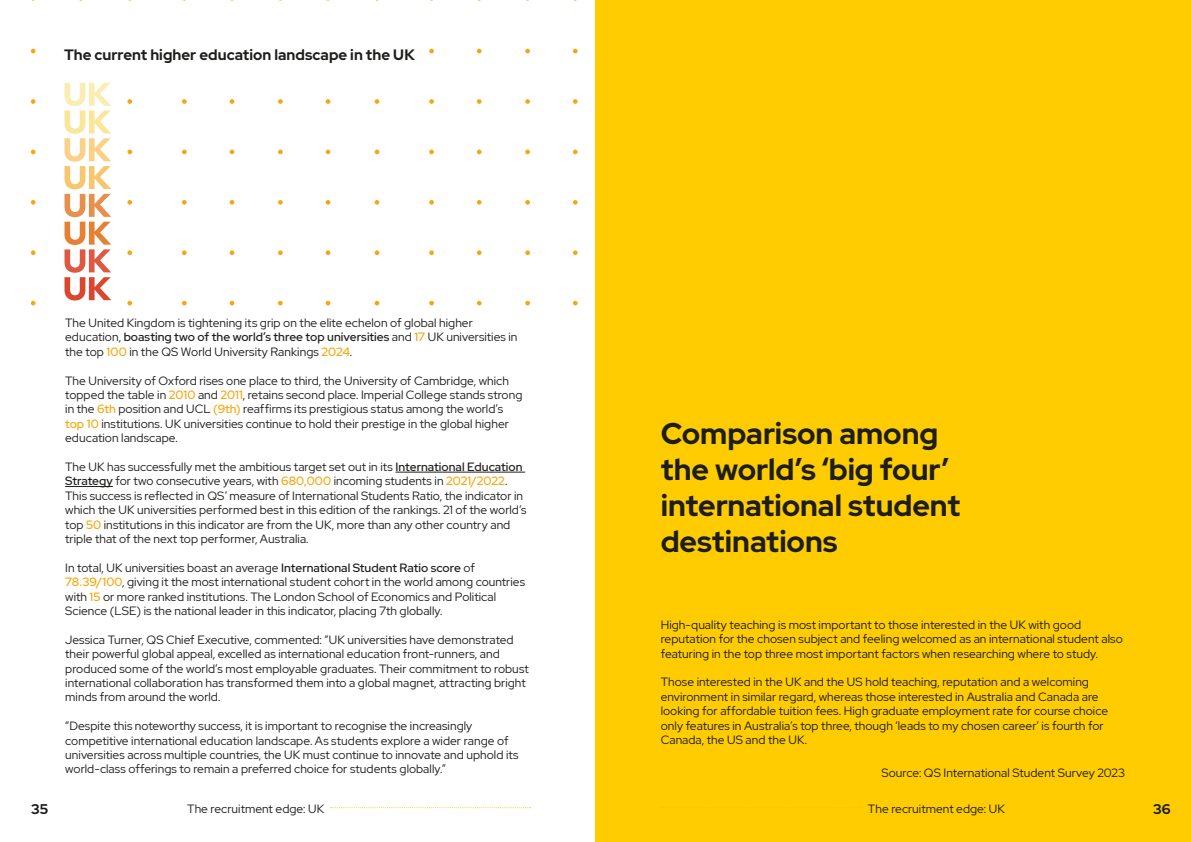
<style>
.page{position:relative;width:1191px;height:842px;background:#fff}
.page>*{position:absolute;margin:0;border:0;box-sizing:border-box;transform-origin:0 0}
.t1{font:700 30px/36px "Red Hat Display";color:#1d1d1b}
.t2{font:700 15px "Red Hat Display";color:#1d1d1b}
.t3{font:700 14px "Red Hat Display";color:#1c1c1c}
.t4{font:700 14px "Red Hat Display";color:#1d1d1b}
.t5{font:12px/14.4px "Red Hat Display";letter-spacing:.005em;color:#1d1d1b}
.s1{font-weight:500}
.s2{font-weight:500;color:#f7a70f}
.s3{font-weight:500;color:#1e1e1c}
</style>
<div class="page">
<div style="left:595px;top:0;width:596px;height:842px;background:#fecc01"></div>
<svg style="left:331px;top:807px;width:200px;height:1px"></svg>
<hr style="left:395px;top:472px;width:130px;height:1px;background:#1e1e1c">
<hr style="left:65px;top:486px;width:48px;height:1px;background:#1e1e1c">
<svg style="left:127px;top:150px;width:5px;height:4px"></svg>
<svg style="left:127px;top:200px;width:5px;height:5px"></svg>
<svg style="left:31px;top:150px;width:4px;height:4px"></svg>
<svg style="left:31px;top:200px;width:4px;height:5px"></svg>
<svg style="left:127px;top:99px;width:5px;height:5px"></svg>
<svg style="left:31px;top:49px;width:4px;height:4px"></svg>
<svg style="left:31px;top:99px;width:4px;height:5px"></svg>
<svg style="left:127px;top:250px;width:5px;height:5px"></svg>
<svg style="left:127px;top:301px;width:5px;height:4px"></svg>
<svg style="left:31px;top:250px;width:4px;height:5px"></svg>
<svg style="left:31px;top:301px;width:4px;height:4px"></svg>
<svg style="left:375px;top:150px;width:4px;height:4px"></svg>
<svg style="left:375px;top:200px;width:4px;height:5px"></svg>
<svg style="left:326px;top:150px;width:4px;height:4px"></svg>
<svg style="left:326px;top:200px;width:4px;height:5px"></svg>
<svg style="left:278px;top:150px;width:5px;height:4px"></svg>
<svg style="left:278px;top:200px;width:5px;height:5px"></svg>
<svg style="left:230px;top:150px;width:4px;height:4px"></svg>
<svg style="left:230px;top:200px;width:4px;height:5px"></svg>
<svg style="left:182px;top:150px;width:5px;height:4px"></svg>
<svg style="left:182px;top:200px;width:5px;height:5px"></svg>
<svg style="left:375px;top:99px;width:4px;height:5px"></svg>
<svg style="left:326px;top:99px;width:4px;height:5px"></svg>
<svg style="left:278px;top:99px;width:5px;height:5px"></svg>
<svg style="left:230px;top:99px;width:4px;height:5px"></svg>
<svg style="left:182px;top:99px;width:5px;height:5px"></svg>
<svg style="left:375px;top:250px;width:4px;height:5px"></svg>
<svg style="left:375px;top:301px;width:4px;height:4px"></svg>
<svg style="left:326px;top:250px;width:4px;height:5px"></svg>
<svg style="left:326px;top:301px;width:4px;height:4px"></svg>
<svg style="left:278px;top:250px;width:5px;height:5px"></svg>
<svg style="left:278px;top:301px;width:5px;height:4px"></svg>
<svg style="left:230px;top:250px;width:4px;height:5px"></svg>
<svg style="left:230px;top:301px;width:4px;height:4px"></svg>
<svg style="left:182px;top:250px;width:5px;height:5px"></svg>
<svg style="left:182px;top:301px;width:5px;height:4px"></svg>
<svg style="left:573px;top:150px;width:4px;height:4px"></svg>
<svg style="left:573px;top:200px;width:4px;height:5px"></svg>
<svg style="left:525px;top:150px;width:5px;height:4px"></svg>
<svg style="left:525px;top:200px;width:5px;height:5px"></svg>
<svg style="left:477px;top:150px;width:4px;height:4px"></svg>
<svg style="left:477px;top:200px;width:4px;height:5px"></svg>
<svg style="left:429px;top:150px;width:5px;height:4px"></svg>
<svg style="left:429px;top:200px;width:5px;height:5px"></svg>
<svg style="left:573px;top:49px;width:4px;height:4px"></svg>
<svg style="left:573px;top:99px;width:4px;height:5px"></svg>
<svg style="left:525px;top:49px;width:5px;height:4px"></svg>
<svg style="left:525px;top:99px;width:5px;height:5px"></svg>
<svg style="left:477px;top:49px;width:4px;height:4px"></svg>
<svg style="left:477px;top:99px;width:4px;height:5px"></svg>
<svg style="left:429px;top:49px;width:5px;height:4px"></svg>
<svg style="left:429px;top:99px;width:5px;height:5px"></svg>
<svg style="left:573px;top:250px;width:4px;height:5px"></svg>
<svg style="left:573px;top:301px;width:4px;height:4px"></svg>
<svg style="left:525px;top:250px;width:5px;height:5px"></svg>
<svg style="left:525px;top:301px;width:5px;height:4px"></svg>
<svg style="left:477px;top:250px;width:4px;height:5px"></svg>
<svg style="left:477px;top:301px;width:4px;height:4px"></svg>
<svg style="left:429px;top:250px;width:5px;height:5px"></svg>
<svg style="left:429px;top:301px;width:5px;height:4px"></svg>
<svg style="left:64px;top:83px;width:47px;height:217px"></svg>
<p class="t2" style="left:64px;top:45px;width:352px">The current higher education landscape in the UK</p>
<p class="t5" style="left:65px;top:315px;width:454px">The United Kingdom is tightening its grip on the elite echelon of global higher education, <span class="s1">boasting two of the world’s three top universities</span> and <span class="s2">17</span> UK universities in the top <span class="s2">100</span> in the QS World University Rankings <span class="s2">2024</span>.</p>
<p class="t5" style="left:65px;top:373px;width:459px">The University of Oxford rises one place to third, the University of Cambridge, which topped the table in <span class="s2">2010</span> and <span class="s2">2011</span>, retains second place. Imperial College stands strong in the <span class="s2">6th</span> position and UCL <span class="s2">(9th)</span> reaffirms its prestigious status among the world’s <span class="s2">top 10</span> institutions. UK universities continue to hold their prestige in the global higher education landscape.</p>
<p class="t5" style="left:65px;top:459px;width:463px">The UK has successfully met the ambitious target set out in its <span class="s3">International Education Strategy</span> for two consecutive years, with <span class="s2">680,000</span> incoming students in <span class="s2">2021/2022</span>.<br>This success is reflected in QS’ measure of International Students Ratio, the indicator in which the UK universities performed best in this edition of the rankings. 21 of the world’s top <span class="s2">50</span> institutions in this indicator are from the UK, more than any other country and triple that of the next top performer, Australia.</p>
<p class="t5" style="left:65px;top:560px;width:461px">In total, UK universities boast an average <span class="s1">International Student Ratio score</span> of <span class="s2">78.39/100</span>, giving it the most international student cohort in the world among countries with <span class="s2">15</span> or more ranked institutions. The London School of Economics and Political Science (LSE) is the national leader in this indicator, placing 7th globally.</p>
<p class="t5" style="left:65px;top:632px;width:465px">Jessica Turner, QS Chief Executive, commented: “UK universities have demonstrated their powerful global appeal, excelled as international education front-runners, and produced some of the world’s most employable graduates. Their commitment to robust international collaboration has transformed them into a global magnet, attracting bright minds from around the world.</p>
<p class="t5" style="left:65px;top:718px;width:455px">“Despite this noteworthy success, it is important to recognise the increasingly competitive international education landscape. As students explore a wider range of universities across multiple countries, the UK must continue to innovate and uphold its world-class offerings to remain a preferred choice for students globally.”</p>
<h1 class="t1" style="left:660px;top:416px;width:301px">Comparison among the world’s ‘big four’ international student destinations</h1>
<p class="t5" style="left:660px;top:617px;width:463px">High-quality teaching is most important to those interested in the UK with good reputation for the chosen subject and feeling welcomed as an international student also featuring in the top three most important factors when researching where to study.</p>
<p class="t5" style="left:660px;top:675px;width:449px">Those interested in the UK and the US hold teaching, reputation and a welcoming environment in similar regard, whereas those interested in Australia and Canada are looking for affordable tuition fees. High graduate employment rate for course choice only features in Australia’s top three, though ‘leads to my chosen career’ is fourth for Canada, the US and the UK.</p>
<p class="t5" style="left:881px;top:765px;width:245px">Source: QS International Student Survey 2023</p>
<p class="t3" style="left:31px;top:800px;width:19px">35</p>
<p class="t5" style="left:187px;top:801px;width:138px">The recruitment edge: UK</p>
<p class="t5" style="left:868px;top:801px;width:138px">The recruitment edge: UK</p>
<p class="t4" style="left:1153px;top:800px;width:19px">36</p>
</div>
